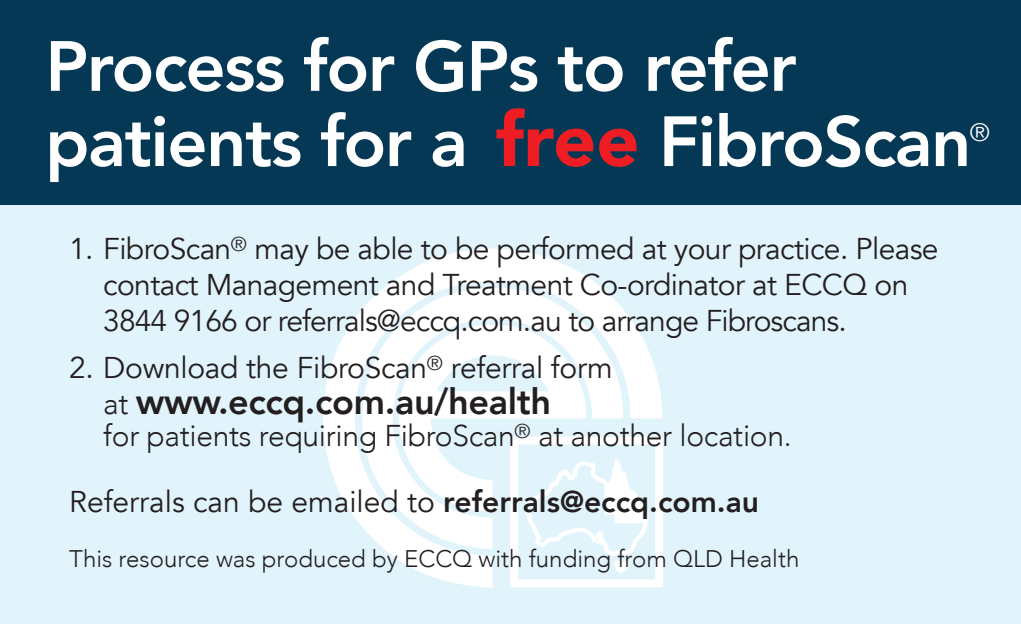
<style>
.page{position:relative;width:1021px;height:624px;background:#fff}
.page>*{position:absolute;margin:0;border:0;box-sizing:border-box;transform-origin:0 0}
.t1{font:800 70px "Avenir";letter-spacing:-.02em;color:#fff}
.t2{font:800 36px "Avenir";letter-spacing:-.01em;color:#231f20}
.t3{font:30px/36px "Avenir";letter-spacing:-.02em;color:#231f20;text-align:center}
.t4{font:300 30px "Avenir";letter-spacing:-.01em;color:#231f20}
.t5{font:30px "Avenir";color:#231f20}
.t6{font:25.2px "Avenir";color:#fff}
.t7{font:300 24px "Avenir";color:#231f20}
.s1{font-weight:900;font-size:75.2px;color:#ee1d23}
.s2{font-weight:300;font-size:30px}
.s3{font-weight:800}
</style>
<div class="page">
<div style="left:0;top:0;width:1020px;height:624px;background:#e1f4fc"></div>
<div style="left:0;top:0;width:1020px;height:204px;background:#053854"></div>
<svg style="left:323px;top:249px;width:340px;height:338px;fill:#fff"></svg>
<svg style="left:525px;top:459px;width:123px;height:114px"></svg>
<p class="t1" style="left:45px;top:12px;width:753px">Process for GPs to refer</p>
<p class="t1" style="left:45px;top:87px;width:927px">patients for a <span class="s1">free</span> FibroScan</p>
<p class="t6" style="left:969px;top:117px;width:22px">®</p>
<p class="t3" style="left:69px;top:231px;width:870px">1. FibroScan<sup>®</sup> may be able to be performed at your practice. Please contact Management and Treatment Co-ordinator at ECCQ on</p>
<p class="t3" style="left:103px;top:303px;width:745px">3844 9166 or referrals@eccq.com.au to arrange Fibroscans.</p>
<p class="t3" style="left:69px;top:350px;width:545px">2. Download the FibroScan<sup>®</sup> referral form</p>
<p class="t2" style="left:103px;top:373px;width:449px"><span class="s2">at</span> www.eccq.com.au/health</p>
<p class="t4" style="left:103px;top:418px;width:690px">for patients requiring FibroScan<sup>®</sup> at another location.</p>
<p class="t5" style="left:69px;top:484px;width:691px">Referrals can be emailed to <span class="s3">referrals@eccq.com.au</span></p>
<p class="t7" style="left:69px;top:544px;width:731px">This resource was produced by ECCQ with funding from QLD Health</p>
</div>
